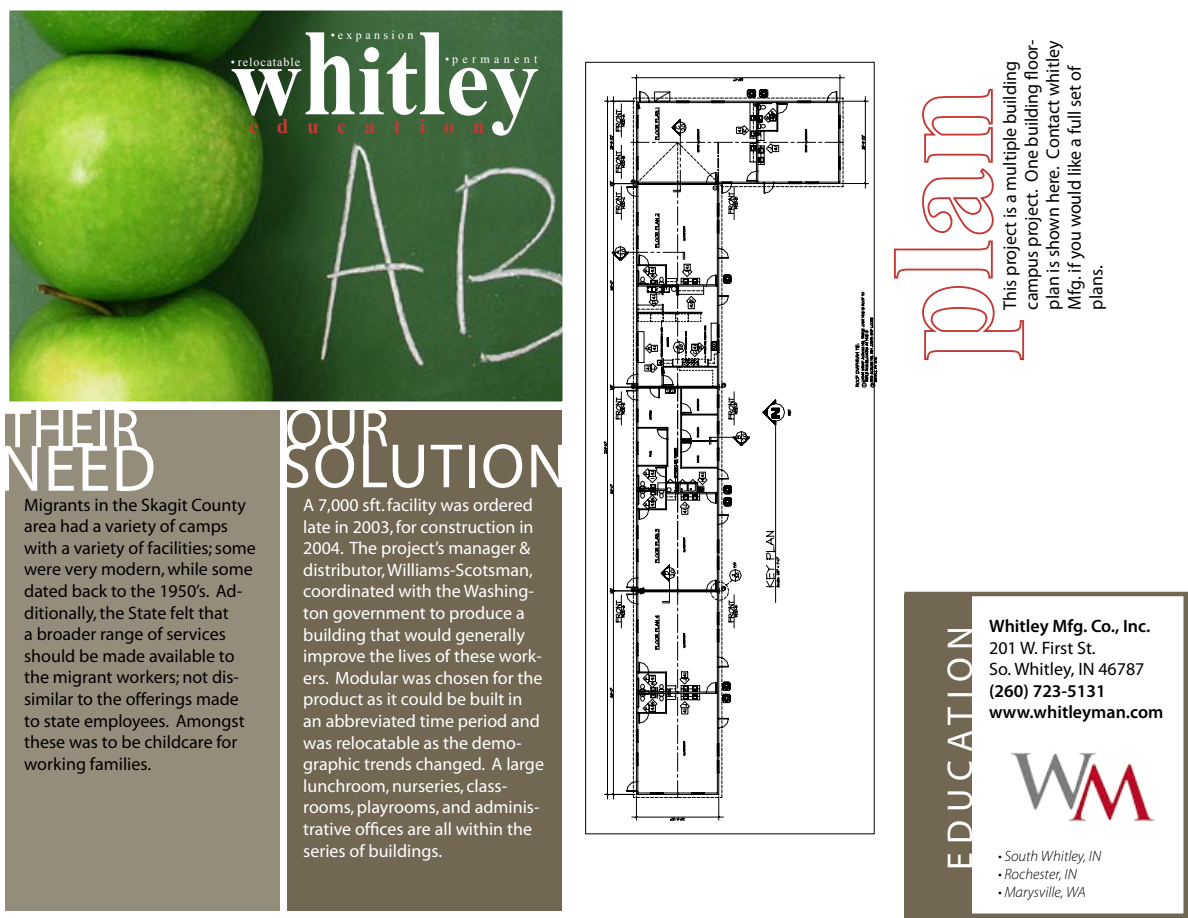
<style>
.page{position:relative;width:1188px;height:918px;background:#fff}
.page>*{position:absolute;margin:0;border:0;box-sizing:border-box;transform-origin:0 0}
.t1{font:700 99px "Times New Roman";color:#fff}
.t2{font:66.45px "Myriad Pro";color:#fff}
.t3{font:63px "Myriad Pro";letter-spacing:.03em;color:#fff}
.t4{font:55.65px "Myriad Pro";letter-spacing:.02em;color:#fff}
.t5{font:54px "Myriad Pro";color:#fff}
.t6{font:36px "Myriad Pro";letter-spacing:.22em;color:#fff}
.t7{font:700 21px "Times New Roman";letter-spacing:.88em;color:#c43935}
.t8{font:18.6px/21.6px "Myriad Pro";color:#000}
.t9{font:18px/21.6px "Myriad";color:#fff}
.t10{font:18px/21.6px "Myriad";color:#000}
.t11{font:600 18px "Myriad Pro";color:#000}
.t12{font:18px "Myriad Pro";color:#000}
.t13{font:italic 300 15px "Myriad Pro";color:#000}
.t14{font:12px "Times New Roman";letter-spacing:.08em;color:#fff}
.t15{font:12px "Times New Roman";letter-spacing:.28em;color:#fff}
.t16{font:12px "Times New Roman";letter-spacing:.36em;color:#fff}
.s1{font-size:123.75px}
</style>
<div class="page">
<img style="left:10px;top:11px;width:552px;height:390px">
<div style="left:5px;top:6px;width:562px;height:400px;border:4px solid #fff"></div>
<div style="left:5px;top:410px;width:274px;height:500px;background:#958d7c"></div>
<div style="left:288px;top:410px;width:274px;height:500px;background:#726752"></div>
<div style="left:904px;top:594px;width:68px;height:324px;background:#726752"></div>
<img style="left:1010px;top:752px;width:145px;height:69px">
<svg style="left:922px;top:286px;width:103px;height:75px"></svg>
<svg style="left:894px;top:88px;width:100px;height:191px"></svg>
<hr style="left:904px;top:592px;width:284px;height:4px;background:#726752">
<div style="left:1183px;top:594px;width:5px;height:324px;background:#726752"></div>
<hr style="left:904px;top:914px;width:283px;height:4px;background:#726752">
<svg style="left:586px;top:62px;width:289px;height:772px"></svg>
<svg style="left:612px;top:61px;width:263px;height:45px"></svg>
<svg style="left:843px;top:106px;width:35px;height:494px"></svg>
<svg style="left:607px;top:89px;width:236px;height:709px"></svg>
<svg style="left:645px;top:363px;width:233px;height:209px"></svg>
<p class="t15" style="left:331px;top:27px;width:84px">• expansion</p>
<p class="t1" style="left:231px;top:13px;width:309px">w<span class="s1">h</span>it<span class="s1">l</span>ey</p>
<p class="t16" style="left:445px;top:51px;width:94px">• permanent</p>
<p class="t14" style="left:231px;top:54px;width:71px">• relocatable</p>
<p class="t7" style="left:249px;top:111px;width:237px">education</p>
<p class="t4" style="left:4px;top:398px;width:136px">THEIR</p>
<p class="t2" style="left:-1px;top:432px;width:159px">NEED</p>
<p class="t5" style="left:285px;top:399px;width:105px">OUR</p>
<p class="t3" style="left:280px;top:432px;width:290px">SOLUTION</p>
<p class="t10" style="left:24px;top:495px;width:233px">Migrants in the Skagit County area had a variety of camps with a variety of facilities; some were very modern, while some dated back to the 1950’s. Ad&shy;ditionally, the State felt that<br>a broader range of services should be made available to the migrant workers; not dis&shy;similar to the offerings made to state employees. Amongst these was to be childcare for working families.</p>
<p class="t9" style="left:303px;top:495px;width:242px">A 7,000 sft. facility was ordered late in 2003, for construction in<br>2004. The project’s manager &amp; distributor, Williams-Scotsman, coordinated with the Washing&shy;ton government to produce a building that would generally improve the lives of these work&shy;ers. Modular was chosen for the product as it could be built in an abbreviated time period and was relocatable as the demo&shy;graphic trends changed. A large lunchroom, nurseries, class&shy;rooms, playrooms, and adminis&shy;trative offices are all within the series of buildings.</p>
<p class="t8" style="left:999px;top:310px;width:272px;rotate:-90deg">This project is a multiple building campus project. One building floor&shy;plan is shown here. Contact whitley<br>Mfg. if you would like a full set of plans.</p>
<p class="t6" style="left:940px;top:870px;width:245px;rotate:-90deg">EDUCATION</p>
<p class="t11" style="left:989px;top:616px;width:163px">Whitley Mfg. Co., Inc.</p>
<p class="t12" style="left:989px;top:638px;width:108px">201 W. First St.</p>
<p class="t12" style="left:989px;top:659px;width:157px">So. Whitley, IN 46787</p>
<p class="t11" style="left:989px;top:681px;width:118px">(260) 723-5131</p>
<p class="t11" style="left:989px;top:702px;width:176px">www.whitleyman.com</p>
<p class="t13" style="left:998px;top:848px;width:105px">• South Whitley, IN</p>
<p class="t13" style="left:998px;top:866px;width:80px">• Rochester, IN</p>
<p class="t13" style="left:998px;top:884px;width:89px">• Marysville, WA</p>
</div>
